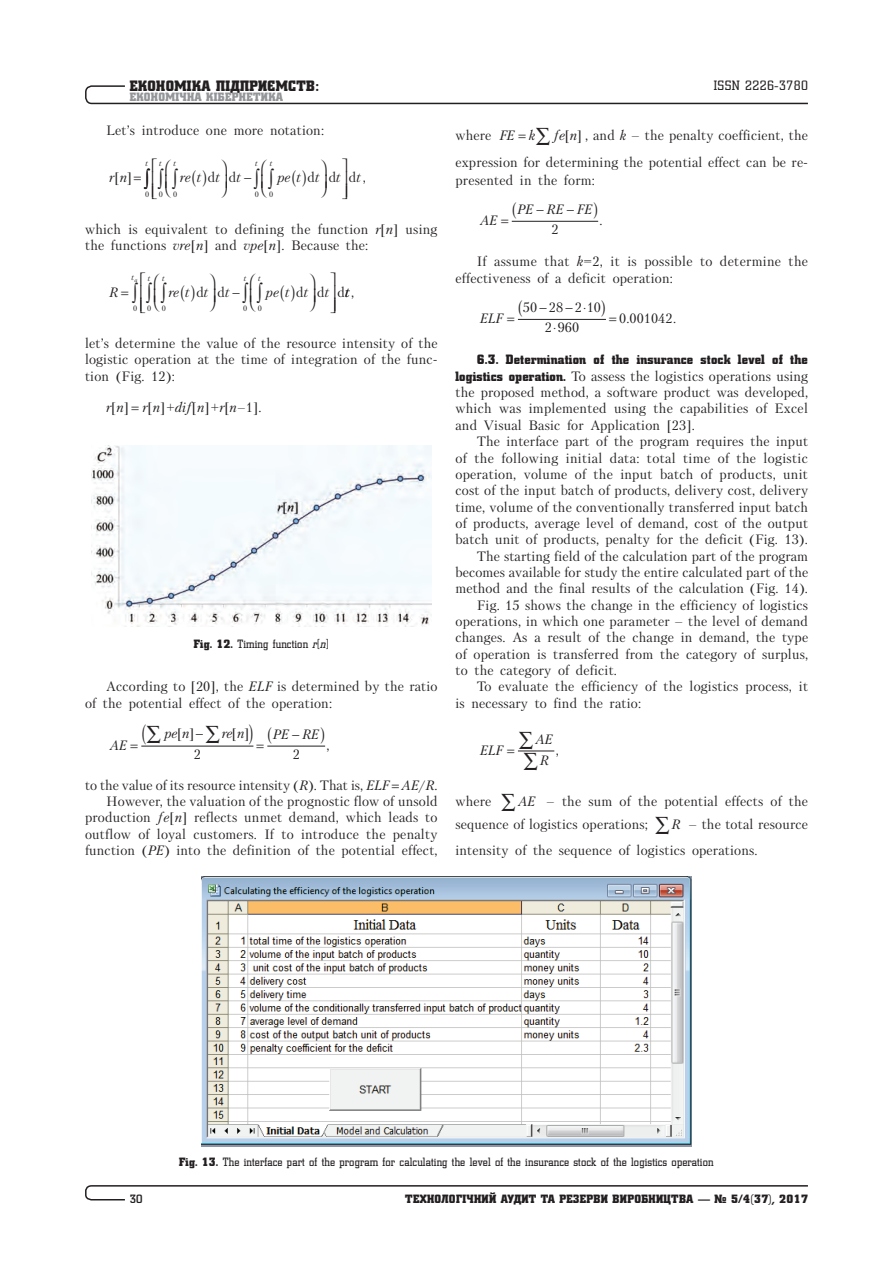
<style>
.page{position:relative;width:893px;height:1276px;background:#fff}
.page>*{position:absolute;margin:0;border:0;box-sizing:border-box;transform-origin:0 0}
.t1{font:20.25px "Symbol";color:#231f20}
.t2{font:15px "Coliseum Black C";letter-spacing:.025em;color:#231f20}
.t3{font:13.5px/16.4px "Petersburg C";letter-spacing:.01em;color:#231f20}
.t4{font:italic 13.5px/21.5px "Petersburg C";color:#231f20}
.t5{font:13.5px "Coliseum Black C";letter-spacing:.015em;color:#231f20}
.t6{font:13.5px "Coliseum C";letter-spacing:.03em;color:#231f20}
.t7{font:12px "Coliseum C";letter-spacing:.015em;color:#231f20}
.t8{font:12px "Coliseum Black C";letter-spacing:.025em;color:#231f20}
.t9{font:12px "Coliseum Black C";letter-spacing:.025em;color:#939598}
.t10{font:700 12px "Coliseum C";color:#231f20}
.t11{font:italic 7.8px "Petersburg C";color:#231f20}
.t12{font:7.8px "Petersburg C";color:#231f20}
.s1{font-style:italic}
.s2{font-style:normal}
.s3{font-family:"Coliseum Black C"}
</style>
<div class="page">
<svg style="left:85px;top:85px;width:723px;height:20px"></svg>
<svg style="left:85px;top:1185px;width:723px;height:16px"></svg>
<img style="left:91px;top:445px;width:340px;height:182px">
<hr style="left:141px;top:746px;width:112px;height:1px;background:#231f20">
<hr style="left:267px;top:746px;width:58px;height:1px;background:#231f20">
<hr style="left:512px;top:221px;width:86px;height:1px;background:#231f20">
<hr style="left:518px;top:319px;width:88px;height:1px;background:#231f20">
<hr style="left:518px;top:750px;width:36px;height:1px;background:#231f20">
<img style="left:202px;top:876px;width:489px;height:270px">
<svg style="left:249px;top:745px;width:23px;height:2px"></svg>
<svg style="left:141px;top:745px;width:20px;height:2px"></svg>
<svg style="left:518px;top:750px;width:19px;height:2px"></svg>
<p class="t2" style="left:130px;top:77px;width:191px">Економіка підприємств:</p>
<p class="t9" style="left:130px;top:90px;width:155px">Економічна кібернетика</p>
<p class="t3" style="left:106px;top:122px;width:219px">Let’s introduce one more notation:</p>
<p class="t11" style="left:146px;top:159px;width:4px">t</p>
<p class="t11" style="left:159px;top:159px;width:4px">t</p>
<p class="t11" style="left:270px;top:159px;width:4px">t</p>
<p class="t11" style="left:174px;top:159px;width:4px">t</p>
<p class="t11" style="left:255px;top:159px;width:4px">t</p>
<p class="t3" style="left:115px;top:169px;width:19px">[ ]</p>
<h1 class="t1" style="left:144px;top:166px;width:35px">∫ ∫ ∫</h1>
<p class="t3" style="left:208px;top:169px;width:30px">d d</p>
<p class="t3" style="left:308px;top:169px;width:30px">d d</p>
<p class="t12" style="left:145px;top:189px;width:19px">0 0</p>
<p class="t12" style="left:269px;top:189px;width:6px">0</p>
<p class="t3" style="left:349px;top:169px;width:18px">d<span class="s1">t</span>,</p>
<p class="t3" style="left:85px;top:220px;width:354px">which is equivalent to defining the function <span class="s1">r</span>[<span class="s1">n</span>] using the functions <span class="s1">vre</span>[<span class="s1">n</span>] and <span class="s1">vpe</span>[<span class="s1">n</span>]. Because the:</p>
<p class="t4" style="left:109px;top:281px;width:11px">R</p>
<p class="t4" style="left:168px;top:281px;width:73px">re t t t−</p>
<p class="t4" style="left:266px;top:281px;width:65px">pet t t</p>
<p class="t4" style="left:109px;top:167px;width:19px">r n</p>
<p class="t4" style="left:180px;top:167px;width:73px">re t t t−</p>
<p class="t4" style="left:277px;top:167px;width:65px">pet t t</p>
<p class="t12" style="left:173px;top:189px;width:6px">0</p>
<p class="t12" style="left:255px;top:189px;width:6px">0</p>
<p class="t11" style="left:132px;top:273px;width:7px">t<sub>a</sub></p>
<p class="t11" style="left:148px;top:274px;width:4px">t</p>
<p class="t11" style="left:258px;top:274px;width:4px">t</p>
<p class="t11" style="left:162px;top:274px;width:4px">t</p>
<p class="t11" style="left:244px;top:274px;width:4px">t</p>
<h1 class="t1" style="left:132px;top:281px;width:36px">∫ ∫ ∫</h1>
<p class="t3" style="left:196px;top:284px;width:30px">d d</p>
<p class="t3" style="left:296px;top:284px;width:60px">d d d<span class="s1">t</span>,</p>
<p class="t12" style="left:133px;top:304px;width:6px">0</p>
<p class="t12" style="left:147px;top:304px;width:6px">0</p>
<p class="t12" style="left:258px;top:304px;width:6px">0</p>
<p class="t12" style="left:162px;top:304px;width:6px">0</p>
<p class="t12" style="left:243px;top:304px;width:6px">0</p>
<p class="t3" style="left:85px;top:335px;width:354px;text-align:justify">let’s determine the value of the resource intensity of the logistic operation at the time of integration of the func&shy;tion (Fig. 12):</p>
<p class="t4" style="left:106px;top:396px;width:157px">r<span class="s2">[</span>n<span class="s2">]</span> r<span class="s2">[</span>n<span class="s2">]</span>+dif<span class="s2">[</span>n<span class="s2">]</span>+r<span class="s2">[</span>n<span class="s2">–1]</span>.</p>
<p class="t7" style="left:194px;top:637px;width:136px"><span class="s3">Fig. 12.</span> Timing function <span class="s1">r</span>[<span class="s1">n</span>]</p>
<p class="t3" style="left:85px;top:678px;width:354px;text-indent:21px">According to [20], the <span class="s1">ELF</span> is determined by the ratio of the potential effect of the operation:</p>
<p class="t4" style="left:110px;top:734px;width:18px">AE</p>
<p class="t3" style="left:177px;top:725px;width:28px">[ ]−</p>
<p class="t3" style="left:232px;top:725px;width:19px">[ ]</p>
<p class="t4" style="left:164px;top:722px;width:26px">pe n</p>
<p class="t4" style="left:222px;top:722px;width:24px">re n</p>
<p class="t4" style="left:273px;top:723px;width:48px">PE RE</p>
<p class="t3" style="left:327px;top:736px;width:5px">,</p>
<p class="t3" style="left:194px;top:746px;width:9px">2</p>
<p class="t3" style="left:293px;top:746px;width:9px">2</p>
<p class="t3" style="left:85px;top:776px;width:354px;text-align:right">to the value of its resource intensity (<span class="s1">R</span>). That is, <span class="s1">ELF AE</span>/<span class="s1">R</span>.<br>However, the valuation of the prognostic flow of unsold production <span class="s1">fe</span>[<span class="s1">n</span>] reflects unmet demand, which leads to outflow of loyal customers. If to introduce the penalty function (<span class="s1">PE</span>) into the definition of the potential effect,</p>
<p class="t6" style="left:714px;top:78px;width:96px">ISSN 2226-3780</p>
<p class="t3" style="left:455px;top:127px;width:354px">where <span class="s1">FE k</span>∑ <span class="s1">e n</span>[ ] , and <span class="s1">k</span> – the penalty coefficient, the</p>
<p class="t4" style="left:554px;top:124px;width:7px">f</p>
<p class="t3" style="left:455px;top:153px;width:353px;line-height:17.9px">expression for determining the potential effect can be re&shy;presented in the form:</p>
<p class="t4" style="left:480px;top:209px;width:18px">AE</p>
<p class="t4" style="left:517px;top:198px;width:76px">PE RE FE</p>
<p class="t3" style="left:552px;top:221px;width:9px">2</p>
<p class="t3" style="left:600px;top:212px;width:5px">.</p>
<p class="t3" style="left:455px;top:253px;width:354px;text-indent:21px">If assume that <span class="s1">k</span>=2, it is possible to determine the effectiveness of a deficit operation:</p>
<p class="t4" style="left:480px;top:307px;width:24px">ELF</p>
<p class="t3" style="left:523px;top:297px;width:80px;line-height:20px;text-align:center">50 28 2 10<br>2 960</p>
<p class="t3" style="left:619px;top:310px;width:58px">0.001042.</p>
<p class="t5" style="left:477px;top:352px;width:333px">6.3. Determination of the insurance stock level of the</p>
<p class="t3" style="left:455px;top:368px;width:354px;text-align:justify"><span class="s3">logistics operation.</span> To assess the logistics operations using the proposed method, a software product was developed, which was implemented using the capabilities of Excel and Visual Basic for Application [23].</p>
<p class="t3" style="left:477px;top:433px;width:333px">The interface part of the program requires the input</p>
<p class="t3" style="left:455px;top:449px;width:354px">of the following initial data: total time of the logistic</p>
<p class="t3" style="left:455px;top:466px;width:354px">operation, volume of the input batch of products, unit</p>
<p class="t3" style="left:455px;top:482px;width:354px">cost of the input batch of products, delivery cost, delivery</p>
<p class="t3" style="left:455px;top:498px;width:354px">time, volume of the conventionally transferred input batch</p>
<p class="t3" style="left:455px;top:515px;width:354px">of products, average level of demand, cost of the output</p>
<p class="t3" style="left:455px;top:531px;width:354px">batch unit of products, penalty for the deficit (Fig. 13).</p>
<p class="t3" style="left:477px;top:547px;width:333px">The starting field of the calculation part of the program</p>
<p class="t3" style="left:455px;top:564px;width:354px">becomes available for study the entire calculated part of the</p>
<p class="t3" style="left:455px;top:580px;width:354px">method and the final results of the calculation (Fig. 14).</p>
<p class="t3" style="left:477px;top:596px;width:333px">Fig. 15 shows the change in the efficiency of logistics</p>
<p class="t3" style="left:455px;top:613px;width:354px">operations, in which one parameter – the level of demand</p>
<p class="t3" style="left:455px;top:629px;width:354px">changes. As a result of the change in demand, the type</p>
<p class="t3" style="left:455px;top:646px;width:354px">of operation is transferred from the category of surplus,</p>
<p class="t3" style="left:455px;top:662px;width:163px">to the category of deficit.</p>
<p class="t3" style="left:477px;top:678px;width:333px">To evaluate the efficiency of the logistics process, it</p>
<p class="t3" style="left:455px;top:695px;width:187px">is necessary to find the ratio:</p>
<p class="t4" style="left:480px;top:739px;width:24px">ELF</p>
<p class="t4" style="left:536px;top:728px;width:18px">AE<br>R</p>
<p class="t3" style="left:556px;top:741px;width:5px">,</p>
<p class="t3" style="left:455px;top:789px;width:354px;line-height:23px">where ∑ <span class="s1">AE</span> – the sum of the potential effects of the sequence of logistics operations; ∑<span class="s1">R</span> – the total resource</p>
<p class="t3" style="left:455px;top:842px;width:304px">intensity of the sequence of logistics operations.</p>
<p class="t7" style="left:179px;top:1155px;width:536px"><span class="s3">Fig. 13.</span> The interface part of the program for calculating the level of the insurance stock of the logistics operation</p>
<p class="t10" style="left:130px;top:1191px;width:14px">30</p>
<p class="t8" style="left:405px;top:1191px;width:404px">Технологічний аудит та резерви виробництва — № 5/4(37), 2017</p>
</div>
